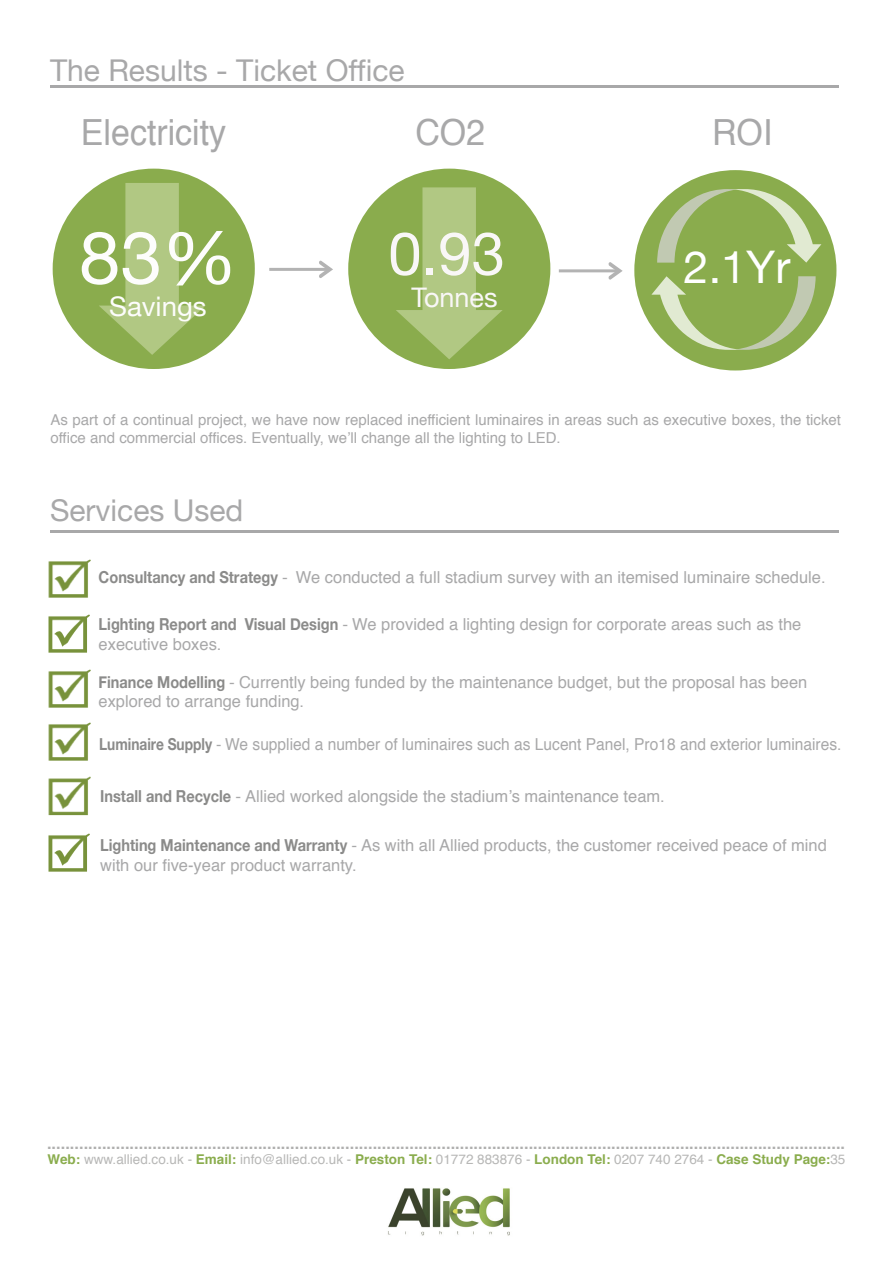
<style>
.page{position:relative;width:893px;height:1263px;background:#fff}
.page>*{position:absolute;margin:0;border:0;box-sizing:border-box;transform-origin:0 0}
.t1{font:73.35px "Helvetica Neue";color:#fdfdfc}
.t2{font:60px "Helvetica Neue";color:#f9f7f7}
.t3{font:45px "Helvetica Neue";color:#fff}
.t4{font:36px "Helvetica";color:#a8a8a9;scale:.94 1}
.t5{font:30px "Helvetica Neue";color:#a8a8a9}
.t6{font:27px "Helvetica Neue";color:#fdfdfc}
.t7{font:27px "Helvetica Neue";color:#f9f7f7}
.t8{font:16.5px/19.8px "Helvetica";color:#a8a8a9}
.t9{font:700 16.5px "Helvetica";color:#afafae}
.t10{font:16.5px "Helvetica";color:#a8a8a9;scale:.94 1}
.t11{font:15px/18px "Helvetica";color:#a8a8a9}
.t12{font:13.5px "Helvetica";color:#b7b7b6}
.s1{font-family:"Helvetica Neue";font-weight:700;color:#8b8b8a}
.s2{font-family:"Helvetica Neue"}
.s3{font-weight:700;color:rgb(117 158 45/.85)}
</style>
<div class="page">
<img style="left:388px;top:1188px;width:122px;height:48px">
<img style="left:48px;top:645px;width:39px;height:8px">
<img style="left:48px;top:756px;width:40px;height:5px">
<img style="left:48px;top:863px;width:39px;height:9px">
<hr style="left:50px;top:86px;width:789px;height:2px;background:#a8a8a9">
<hr style="left:269px;top:268px;width:61px;height:3px;background:#b3b3b3">
<svg style="left:319px;top:260px;width:14px;height:18px"></svg>
<hr style="left:50px;top:530px;width:789px;height:2px;background:#a8a8a9">
<hr style="left:559px;top:269px;width:60px;height:3px;background:#b3b3b3">
<svg style="left:608px;top:262px;width:15px;height:18px"></svg>
<div style="left:53px;top:169px;width:202px;height:200px;background:#8aac4d;border-radius:50%"></div>
<div style="left:348px;top:169px;width:202px;height:200px;background:#8aac4d;border-radius:50%"></div>
<div style="left:634px;top:170px;width:202px;height:200px;background:#8aac4d;border-radius:50%"></div>
<svg style="left:99px;top:183px;width:107px;height:172px"></svg>
<svg style="left:396px;top:187px;width:107px;height:172px"></svg>
<svg style="left:657px;top:189px;width:164px;height:74px"></svg>
<svg style="left:651px;top:276px;width:165px;height:74px"></svg>
<img style="left:48px;top:559px;width:43px;height:86px">
<img style="left:48px;top:669px;width:43px;height:87px">
<img style="left:48px;top:776px;width:43px;height:87px">
<h3 class="t5" style="left:50px;top:53px;width:356px">The Results - Ticket Office</h3>
<h3 class="t4" style="left:81px;top:117px;width:156px">Electricity</h3>
<h3 class="t4" style="left:415px;top:117px;width:76px">CO2</h3>
<h3 class="t4" style="left:712px;top:117px;width:66px">ROI</h3>
<h1 class="t1" style="left:79px;top:214px;width:160px">83%</h1>
<h3 class="t6" style="left:109px;top:291px;width:99px">Savings</h3>
<h2 class="t2" style="left:388px;top:218px;width:118px">0.93</h2>
<h3 class="t7" style="left:412px;top:282px;width:88px">Tonnes</h3>
<h3 class="t3" style="left:684px;top:240px;width:108px">2.1Yr</h3>
<p class="t11" style="left:50px;top:412px;width:792px">As part of a continual project, we have now replaced inefficient luminaires in areas such as executive boxes, the ticket office and commercial offices. Eventually, we’ll change all the lighting to LED.</p>
<h3 class="t5" style="left:50px;top:493px;width:195px">Services Used</h3>
<p class="t8" style="left:99px;top:568px;width:728px"><span class="s1">Consultancy and Strategy</span> <span class="s2">-</span> We conducted a full stadium survey with an itemised luminaire schedule.</p>
<p class="t8" style="left:99px;top:615px;width:704px"><span class="s1">Lighting Report and Visual Design</span> <span class="s2">-</span> We provided a lighting design for corporate areas such as the executive boxes.</p>
<p class="t8" style="left:99px;top:673px;width:710px"><span class="s1">Finance Modelling</span> <span class="s2">-</span> Currently being funded by the maintenance budget, but the proposal has been explored to arrange funding.</p>
<p class="t10" style="left:99px;top:737px;width:791px"><span class="s1">Luminaire Supply</span> <span class="s2">-</span> We supplied a number of luminaires such as Lucent Panel, Pro18 and exterior luminaires.</p>
<p class="t8" style="left:100px;top:788px;width:566px"><span class="s1">Install and Recycle</span> <span class="s2">-</span> Allied worked alongside the stadium’s maintenance team.</p>
<p class="t8" style="left:100px;top:837px;width:728px"><span class="s1">Lighting Maintenance and Warranty</span> <span class="s2">-</span> As with all Allied products, the customer received peace of mind with our five-year product warranty.</p>
<p class="t9" style="left:47px;top:1136px;width:800px">..............................................................................................................................................................................</p>
<p class="t12" style="left:48px;top:1154px;width:799px"><span class="s3">Web:</span> www.allied.co.uk - <span class="s3">Email:</span> info@allied.co.uk - <span class="s3">Preston Tel:</span> 01772 883876 - <span class="s3">London Tel:</span> 0207 740 2764 - <span class="s3">Case Study Page:</span>35</p>
</div>
